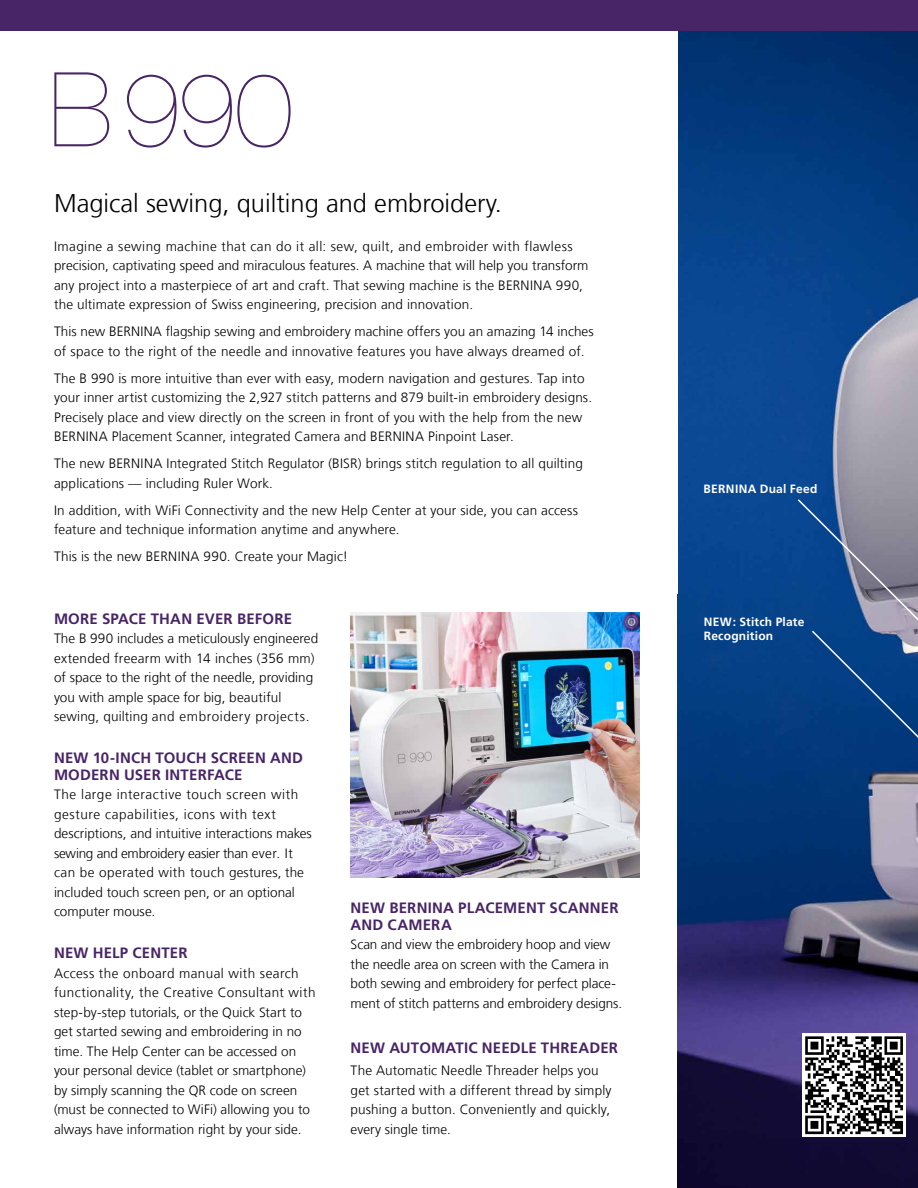
<style>
.page{position:relative;width:918px;height:1188px;background:#fff}
.page>*{position:absolute;margin:0;border:0;box-sizing:border-box;transform-origin:0 0}
.t1{font:200 103.5px "Helvetica Neue LT Std";color:#482566}
.t2{font:300 25.5px "Frutiger LT Com";color:#000}
.t3{font:700 15px/16.5px "Frutiger LT Com";letter-spacing:.01em;color:#482566}
.t4{font:300 13.5px/19.5px "Frutiger LT Com";letter-spacing:.01em;color:#000}
.t5{font:700 12px/13.5px "Frutiger LT Com";letter-spacing:.02em;color:#fff}
</style>
<div class="page">
<img style="left:351px;top:613px;width:288px;height:265px">
<svg style="left:677px;top:30px;width:241px;height:1158px;background:#1f427e"></svg>
<div style="left:803px;top:1034px;width:103px;height:103px;background:#fff"></div>
<svg style="left:805px;top:1036px;width:98px;height:98px"></svg>
<svg style="left:796px;top:498px;width:122px;height:264px;background:#30588d"></svg>
<div style="left:0;top:0;width:918px;height:30px;background:#482566"></div>
<h1 class="t1" style="left:50px;top:50px;width:245px">B 990</h1>
<h2 class="t2" style="left:54px;top:188px;width:449px">Magical sewing, quilting and embroidery.</h2>
<p class="t4" style="left:54px;top:236px;width:536px">Imagine a sewing machine that can do it all: sew, quilt, and embroider with flawless precision, captivating speed and miraculous features. A machine that will help you transform any project into a masterpiece of art and craft. That sewing machine is the BERNINA 990, the ultimate expression of Swiss engineering, precision and innovation.</p>
<p class="t4" style="left:54px;top:322px;width:541px">This new BERNINA flagship sewing and embroidery machine offers you an amazing 14 inches of space to the right of the needle and innovative features you have always dreamed of.</p>
<p class="t4" style="left:54px;top:368px;width:540px">The B 990 is more intuitive than ever with easy, modern navigation and gestures. Tap into your inner artist customizing the 2,927 stitch patterns and 879 built-in embroidery designs.<br>Precisely place and view directly on the screen in front of you with the help from the new BERNINA Placement Scanner, integrated Camera and BERNINA Pinpoint Laser.</p>
<p class="t4" style="left:54px;top:454px;width:530px">The new BERNINA Integrated Stitch Regulator (BISR) brings stitch regulation to all quilting applications — including Ruler Work.</p>
<p class="t4" style="left:54px;top:500px;width:526px">In addition, with WiFi Connectivity and the new Help Center at your side, you can access feature and technique information anytime and anywhere.</p>
<p class="t4" style="left:54px;top:547px;width:296px">This is the new BERNINA 990. Create your Magic!</p>
<p class="t4" style="left:54px;top:328px;width:541px">This new BERNINA flagship sewing and embroidery machine offers you an amazing 14 inches of space to the right of the needle and innovative features you have always dreamed of.</p>
<p class="t4" style="left:54px;top:472px;width:42px">In addi</p>
<p class="t4" style="left:54px;top:524px;width:296px">This is the new BERNINA 990. Create your Magic!</p>
<p class="t3" style="left:54px;top:611px;width:240px">MORE SPACE THAN EVER BEFORE</p>
<p class="t4" style="left:54px;top:629px;width:266px">The B 990 includes a meticulously engineered extended freearm with 14 inches (356 mm) of space to the right of the needle, providing you with ample space for big, beautiful sewing, quilting and embroidery projects.</p>
<p class="t3" style="left:54px;top:750px;width:250px">NEW 10-INCH TOUCH SCREEN AND<br>MODERN USER INTERFACE</p>
<p class="t4" style="left:54px;top:785px;width:259px">The large interactive touch screen with gesture capabilities, icons with text descriptions, and intuitive interactions makes sewing and embroidery easier than ever. It can be operated with touch gestures, the included touch screen pen, or an optional computer mouse.</p>
<p class="t3" style="left:54px;top:945px;width:135px">NEW HELP CENTER</p>
<p class="t4" style="left:54px;top:964px;width:263px">Access the onboard manual with search functionality, the Creative Consultant with step-by-step tutorials, or the Quick Start to get started sewing and embroidering in no time. The Help Center can be accessed on your personal device (tablet or smartphone) by simply scanning the QR code on screen (must be connected to WiFi) allowing you to always have information right by your side.</p>
<p class="t3" style="left:351px;top:900px;width:270px">NEW BERNINA PLACEMENT SCANNER<br>AND CAMERA</p>
<p class="t4" style="left:351px;top:935px;width:273px">Scan and view the embroidery hoop and view the needle area on screen with the Camera in both sewing and embroidery for perfect place&shy;ment of stitch patterns and embroidery designs.</p>
<p class="t3" style="left:351px;top:1039px;width:269px">NEW AUTOMATIC NEEDLE THREADER</p>
<p class="t4" style="left:351px;top:1061px;width:263px">The Automatic Needle Threader helps you get started with a different thread by simply pushing a button. Conveniently and quickly, every single time.</p>
<p class="t5" style="left:704px;top:482px;width:115px">BERNINA Dual Feed</p>
<p class="t5" style="left:704px;top:615px;width:102px">NEW: Stitch Plate<br>Recognition</p>
</div>
